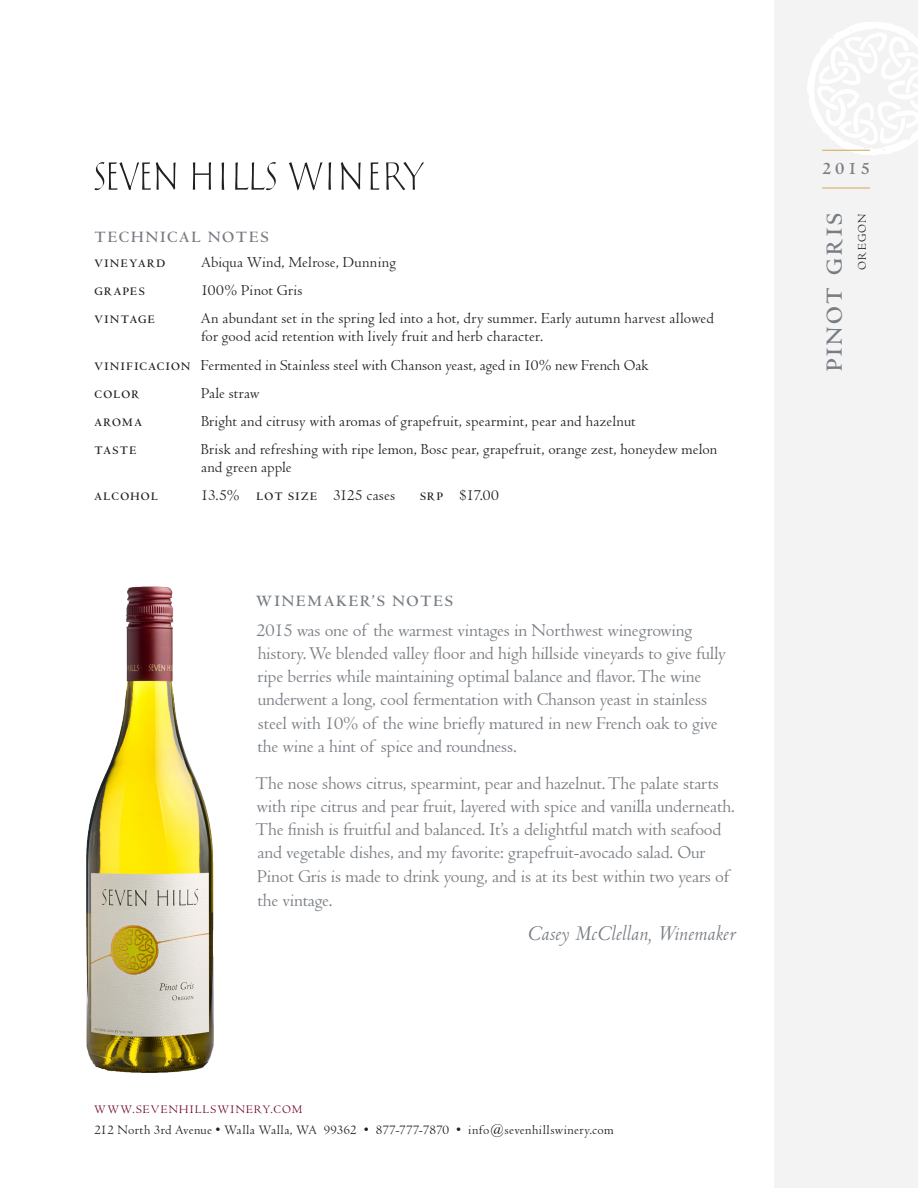
<style>
.page{position:relative;width:918px;height:1188px;background:#fff}
.page>*{position:absolute;margin:0;border:0;box-sizing:border-box;transform-origin:0 0}
.t1{font:700 24px "Centaur";letter-spacing:.12em;color:#787d83}
.Winemaker_signoff{font:italic 22.5px "Centaur";letter-spacing:.01em;color:#787d83}
.Winemaker_s_notes{font:18.75px/23.2px "Centaur";letter-spacing:-.01em;color:#787d83}
.t2{font:700 18px "Centaur";color:#787d83}
.Headlines{font:700 16.5px "Centaur";letter-spacing:.11em;color:#787d83}
.Tasting_Notes{font:15.75px/18px "Centaur";letter-spacing:.01em;color:#231f20}
.t3{font:13.5px "Centaur";letter-spacing:.015em;color:#231f20}
.Tasting_Notes-2{font:700 12px "Centaur";letter-spacing:.12em;color:#231f20}
.t4{font:12px "Centaur";letter-spacing:.1em;color:#6c001e}
.t5{font:12px "Centaur";letter-spacing:.115em;color:#231f20}
.s1{font-weight:700;font-size:12px}
</style>
<div class="page">
<div style="left:774px;top:0;width:144px;height:1188px;background:#f2f3f2"></div>
<svg style="left:807px;top:22px;width:111px;height:133px"></svg>
<hr style="left:822px;top:188px;width:48px;height:1px;background:#cda94b">
<hr style="left:822px;top:150px;width:48px;height:1px;background:#cda94b">
<img style="left:86px;top:586px;width:128px;height:486px">
<svg style="left:289px;top:162px;width:34px;height:29px"></svg>
<svg style="left:341px;top:162px;width:20px;height:28px"></svg>
<svg style="left:193px;top:162px;width:18px;height:28px"></svg>
<svg style="left:371px;top:162px;width:8px;height:28px"></svg>
<svg style="left:222px;top:162px;width:2px;height:28px"></svg>
<svg style="left:329px;top:162px;width:2px;height:28px"></svg>
<svg style="left:235px;top:162px;width:41px;height:28px"></svg>
<svg style="left:94px;top:162px;width:82px;height:28px"></svg>
<svg style="left:386px;top:162px;width:38px;height:28px"></svg>
<p class="Headlines" style="left:94px;top:228px;width:176px">TECHNICAL NOTES</p>
<p class="Tasting_Notes-2" style="left:94px;top:257px;width:72px">VINEYARD</p>
<p class="Tasting_Notes" style="left:201px;top:254px;width:196px">Abiqua Wind, Melrose, Dunning</p>
<p class="Tasting_Notes-2" style="left:94px;top:285px;width:52px">GRAPES</p>
<p class="Tasting_Notes" style="left:201px;top:282px;width:103px">100% Pinot Gris</p>
<p class="Tasting_Notes-2" style="left:94px;top:313px;width:62px">VINTAGE</p>
<p class="Tasting_Notes" style="left:201px;top:310px;width:514px">An abundant set in the spring led into a hot, dry summer. Early autumn harvest allowed for good acid retention with lively fruit and herb character.</p>
<p class="Tasting_Notes" style="left:94px;top:356px;width:556px"><span class="s1">VINIFICACION</span> Fermented in Stainless steel with Chanson yeast, aged in 10% new French Oak</p>
<p class="Tasting_Notes-2" style="left:94px;top:388px;width:46px">COLOR</p>
<p class="Tasting_Notes" style="left:201px;top:384px;width:60px">Pale straw</p>
<p class="Tasting_Notes-2" style="left:94px;top:416px;width:49px">AROMA</p>
<p class="Tasting_Notes" style="left:201px;top:412px;width:436px">Bright and citrusy with aromas of grapefruit, spearmint, pear and hazelnut</p>
<p class="Tasting_Notes-2" style="left:94px;top:444px;width:43px">TASTE</p>
<p class="Tasting_Notes" style="left:201px;top:440px;width:518px">Brisk and refreshing with ripe lemon, Bosc pear, grapefruit, orange zest, honeydew melon and green apple</p>
<p class="Tasting_Notes-2" style="left:94px;top:490px;width:65px">ALCOHOL</p>
<p class="Tasting_Notes" style="left:201px;top:486px;width:196px">13.5% <span class="s1">LOT SIZE</span> 3125 cases</p>
<p class="Tasting_Notes" style="left:420px;top:486px;width:80px"><span class="s1">SRP</span> $17.00</p>
<p class="Headlines" style="left:256px;top:592px;width:198px">WINEMAKER’S NOTES</p>
<p class="Winemaker_s_notes" style="left:256px;top:619px;width:471px">2015 was one of the warmest vintages in Northwest winegrowing history. We blended valley floor and high hillside vineyards to give fully ripe berries while maintaining optimal balance and flavor. The wine underwent a long, cool fermentation with Chanson yeast in stainless steel with 10% of the wine briefly matured in new French oak to give the wine a hint of spice and roundness.</p>
<p class="Winemaker_s_notes" style="left:256px;top:772px;width:481px">The nose shows citrus, spearmint, pear and hazelnut. The palate starts with ripe citrus and pear fruit, layered with spice and vanilla underneath.<br>The finish is fruitful and balanced. It’s a delightful match with seafood and vegetable dishes, and my favorite: grapefruit-avocado salad. Our Pinot Gris is made to drink young, and is at its best within two years of the vintage.</p>
<p class="Winemaker_signoff" style="left:527px;top:922px;width:210px">Casey McClellan, Winemaker</p>
<p class="t4" style="left:94px;top:1103px;width:210px">WWW.SEVENHILLSWINERY.COM</p>
<p class="t3" style="left:94px;top:1122px;width:521px">212 North 3rd Avenue • Walla Walla, WA 99362 • 877-777-7870 • info@sevenhillswinery.com</p>
<p class="t2" style="left:822px;top:159px;width:50px">2015</p>
<p class="t1" style="left:821px;top:371px;width:159px;rotate:-90deg">PINOT GRIS</p>
<p class="t5" style="left:855px;top:270px;width:59px;rotate:-90deg">OREGON</p>
</div>
